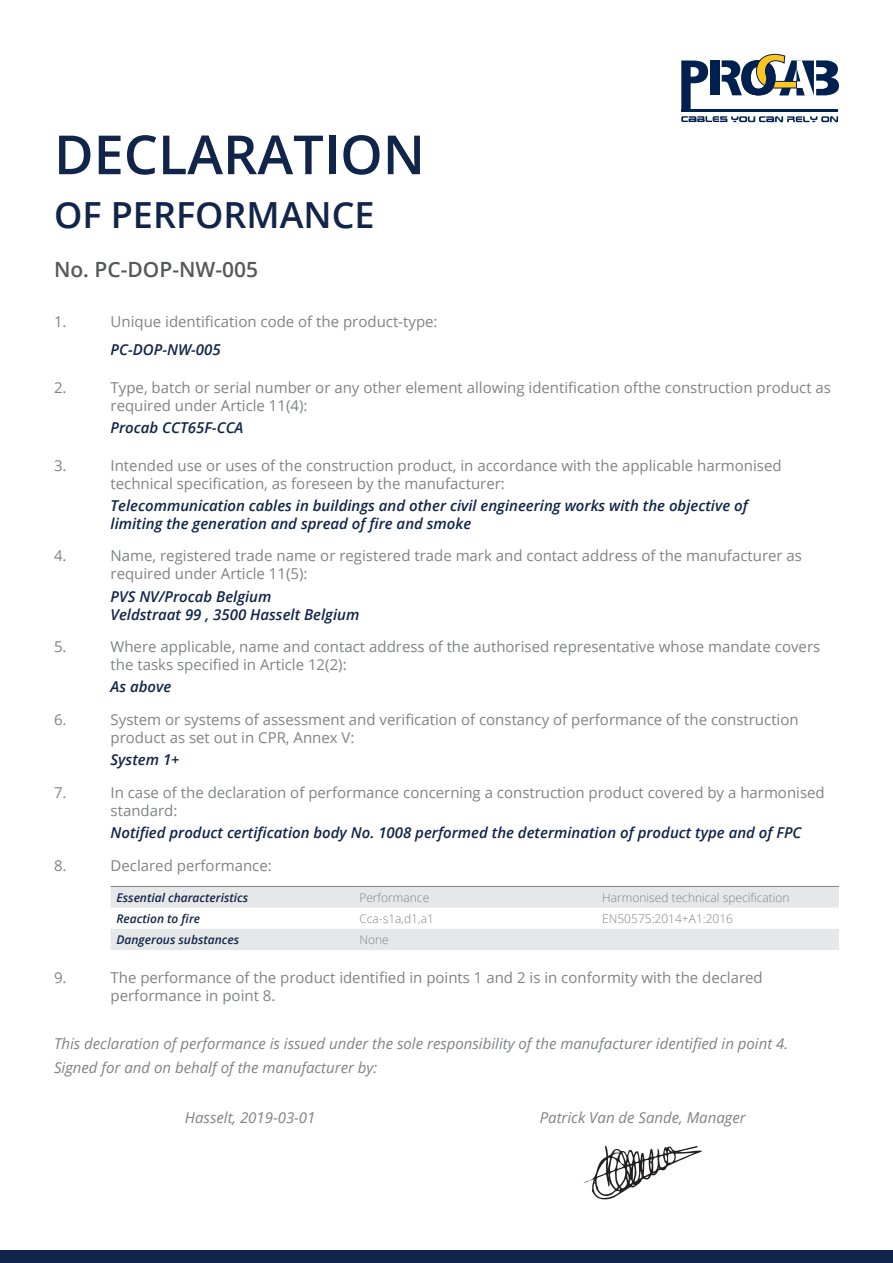
<style>
.page{position:relative;width:893px;height:1263px;background:#fff}
.page>*{position:absolute;margin:0;border:0;box-sizing:border-box;transform-origin:0 0}
.t1{font:600 54px "Open Sans";color:#11254a}
.t2{font:600 36px "Open Sans";color:#11254a}
.t3{font:600 21px "Open Sans";color:#57585a}
.t4{font:15px/18px "Open Sans";color:#808285}
.t5{font:italic 600 15px "Open Sans";color:#11254a}
.t6{font:italic 15px "Open Sans";color:#808285}
.TEKST{font:300 12px "Open Sans";color:#808285}
.TEKST-2{font:italic 600 12px "Open Sans";color:#11254a}
</style>
<div class="page">
<svg style="left:681px;top:54px;width:158px;height:68px"></svg>
<svg style="left:111px;top:887px;width:728px;height:63px;fill:#e6e7e9"></svg>
<hr style="left:111px;top:886px;width:242px;height:1px;background:#808285">
<hr style="left:353px;top:886px;width:243px;height:1px;background:#808285">
<hr style="left:596px;top:886px;width:243px;height:1px;background:#808285">
<svg style="left:583px;top:1145px;width:119px;height:55px"></svg>
<div style="left:0;top:1250px;width:893px;height:13px;background:#11254a"></div>
<p class="t1" style="left:54px;top:118px;width:372px">DECLARATION</p>
<p class="t2" style="left:54px;top:190px;width:322px">OF PERFORMANCE</p>
<p class="t3" style="left:54px;top:254px;width:206px">No. PC-DOP-NW-005</p>
<p class="t4" style="left:111px;top:312px;width:329px">Unique identification code of the product-type:</p>
<p class="t5" style="left:111px;top:339px;width:112px">PC-DOP-NW-005</p>
<p class="t4" style="left:111px;top:378px;width:722px">Type, batch or serial number or any other element allowing identification ofthe construction product as required under Article 11(4):</p>
<p class="t5" style="left:111px;top:417px;width:134px">Procab CCT65F-CCA</p>
<p class="t4" style="left:111px;top:456px;width:673px">Intended use or uses of the construction product, in accordance with the applicable harmonised technical specification, as foreseen by the manufacturer:</p>
<p class="t5" style="left:111px;top:495px;width:639px">Telecommunication cables in buildings and other civil engineering works with the objective of</p>
<p class="t5" style="left:111px;top:513px;width:362px">limiting the generation and spread of fire and smoke</p>
<p class="t4" style="left:111px;top:547px;width:693px">Name, registered trade name or registered trade mark and contact address of the manufacturer as required under Article 11(5):</p>
<p class="t5" style="left:111px;top:586px;width:162px">PVS NV/Procab Belgium</p>
<p class="t5" style="left:111px;top:604px;width:250px">Veldstraat 99 , 3500 Hasselt Belgium</p>
<p class="t4" style="left:111px;top:637px;width:711px">Where applicable, name and contact address of the authorised representative whose mandate covers the tasks specified in Article 12(2):</p>
<p class="t5" style="left:111px;top:677px;width:62px">As above</p>
<p class="t4" style="left:111px;top:710px;width:690px">System or systems of assessment and verification of constancy of performance of the construction product as set out in CPR, Annex V:</p>
<p class="t5" style="left:111px;top:749px;width:70px">System 1+</p>
<p class="t4" style="left:54px;top:312px;width:14px">1.</p>
<p class="t4" style="left:54px;top:378px;width:14px">2.</p>
<p class="t4" style="left:54px;top:456px;width:14px">3.</p>
<p class="t4" style="left:54px;top:547px;width:14px">4.</p>
<p class="t4" style="left:54px;top:637px;width:14px">5.</p>
<p class="t4" style="left:54px;top:710px;width:14px">6.</p>
<p class="t4" style="left:54px;top:783px;width:14px">7.</p>
<p class="t4" style="left:111px;top:783px;width:716px">In case of the declaration of performance concerning a construction product covered by a harmonised</p>
<p class="t4" style="left:111px;top:801px;width:68px">standard:</p>
<p class="t5" style="left:111px;top:822px;width:692px">Notified product certification body No. 1008 performed the determination of product type and of FPC</p>
<p class="t4" style="left:54px;top:856px;width:14px">8.</p>
<p class="t4" style="left:111px;top:856px;width:163px">Declared performance:</p>
<p class="TEKST-2" style="left:117px;top:889px;width:133px">Essential characteristics</p>
<p class="TEKST" style="left:359px;top:889px;width:71px">Performance</p>
<p class="TEKST" style="left:602px;top:889px;width:189px">Harmonised technical specification</p>
<p class="TEKST-2" style="left:117px;top:910px;width:85px">Reaction to fire</p>
<p class="TEKST" style="left:359px;top:910px;width:76px">Cca-s1a,d1,a1</p>
<p class="TEKST" style="left:602px;top:910px;width:132px">EN50575:2014+A1:2016</p>
<p class="TEKST-2" style="left:117px;top:931px;width:124px">Dangerous substances</p>
<p class="TEKST" style="left:359px;top:931px;width:31px">None</p>
<p class="t4" style="left:111px;top:968px;width:654px">The performance of the product identified in points 1 and 2 is in conformity with the declared performance in point 8.</p>
<p class="t4" style="left:54px;top:968px;width:14px">9.</p>
<p class="t6" style="left:54px;top:1034px;width:736px">This declaration of performance is issued under the sole responsibility of the manufacturer identified in point 4.</p>
<p class="t6" style="left:54px;top:1058px;width:325px">Signed for and on behalf of the manufacturer by:</p>
<p class="t6" style="left:185px;top:1108px;width:132px">Hasselt, 2019-03-01</p>
<p class="t6" style="left:540px;top:1108px;width:207px">Patrick Van de Sande, Manager</p>
</div>
